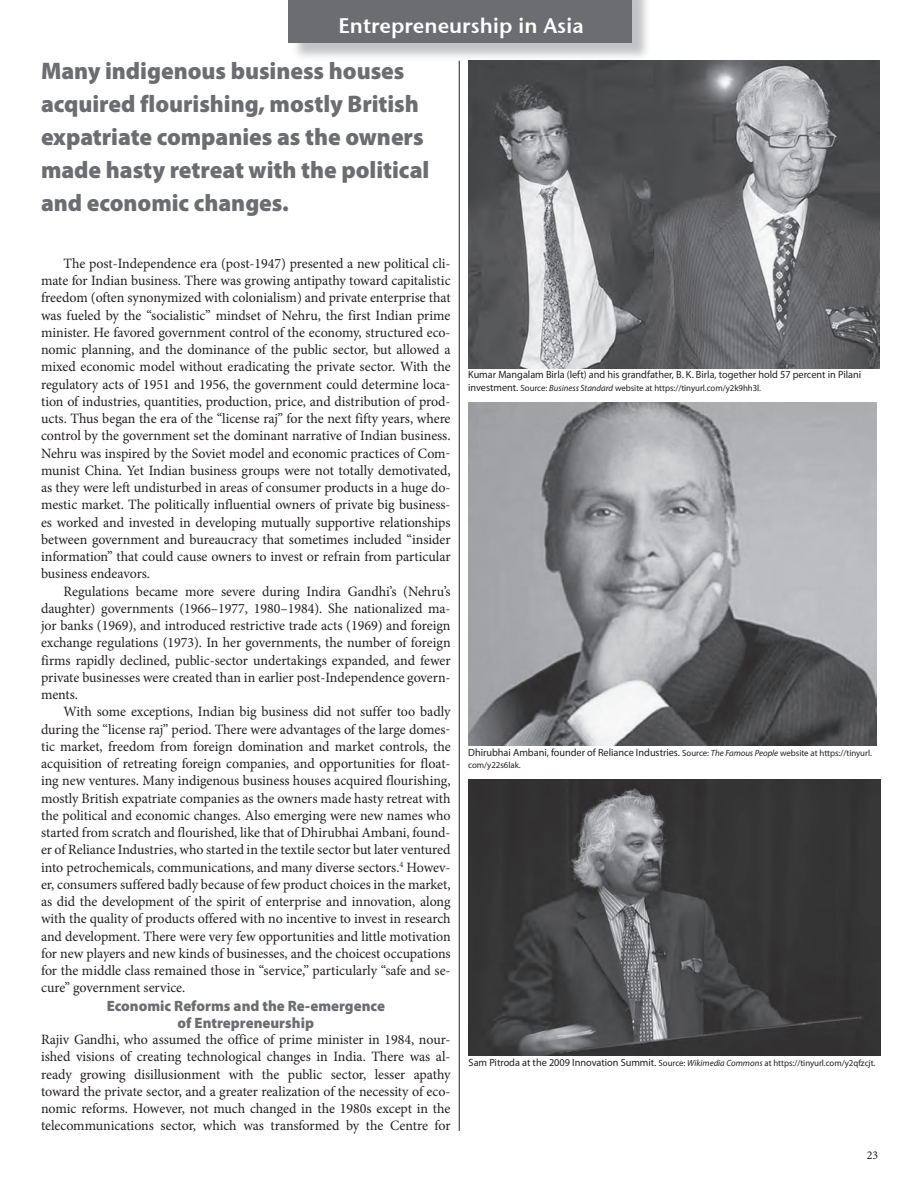
<style>
.page{position:relative;width:918px;height:1188px;background:#fff}
.page>*{position:absolute;margin:0;border:0;box-sizing:border-box;transform-origin:0 0}
.t1{font:900 24px/33px "Myriad Pro";color:#6c6d70}
.t2{font:21px "Stone Sans Sem ITCTT Semi";color:#fff}
.t3{font:900 15px/17.2px "Myriad Pro";color:#6c6d70;text-align:center}
.t4{font:14.25px/17.2px "Minion Pro";color:#231f20;text-align:justify}
.t5{font:12px "Minion Pro";color:#231f20}
.t6{font:10.5px "Myriad Pro";color:#231f20}
.t7{font:9px "Myriad Pro";color:#231f20}
.s1{font-size:10.5px}
.s2{font-style:italic}
.s3{font-size:9px}
.s4{font-style:italic;font-size:9px}
</style>
<div class="page">
<hr style="left:459px;top:61px;width:1px;height:1070px;background:#231f20">
<div style="left:291px;top:0;width:360px;height:61px;background:#808285;opacity:.48"></div>
<div style="left:289px;top:0;width:343px;height:43px;background:#6c6d70"></div>
<img style="left:469px;top:402px;width:408px;height:343px">
<img style="left:469px;top:61px;width:410px;height:307px">
<img style="left:469px;top:780px;width:411px;height:275px">
<h2 class="t2" style="left:339px;top:8px;width:247px">Entrepreneurship in Asia</h2>
<h1 class="t1" style="left:41px;top:53px;width:390px">Many indigenous business houses acquired flourishing, mostly British expatriate companies as the owners made hasty retreat with the political and economic changes.</h1>
<p class="t4" style="left:41px;top:255px;width:411px;text-indent:22px">The post-Independence era (post-1947) presented a new political cli&shy;mate for Indian business. There was growing antipathy toward capitalistic freedom (often synonymized with colonialism) and private enterprise that was fueled by the “socialistic” mindset of Nehru, the first Indian prime minister. He favored government control of the economy, structured eco&shy;nomic planning, and the dominance of the public sector, but allowed a mixed economic model without eradicating the private sector. With the regulatory acts of 1951 and 1956, the government could determine loca&shy;tion of industries, quantities, production, price, and distribution of prod&shy;ucts. Thus began the era of the “license raj” for the next fifty years, where control by the government set the dominant narrative of Indian business.<br>Nehru was inspired by the Soviet model and economic practices of Com&shy;munist China. Yet Indian business groups were not totally demotivated, as they were left undisturbed in areas of consumer products in a huge do&shy;mestic market. The politically influential owners of private big business&shy;es worked and invested in developing mutually supportive relationships between government and bureaucracy that sometimes included “insider information” that could cause owners to invest or refrain from particular business endeavors.</p>
<p class="t4" style="left:41px;top:582px;width:411px;text-indent:22px">Regulations became more severe during Indira Gandhi’s (Nehru’s daughter) governments (1966–1977, 1980–1984). She nationalized ma&shy;jor banks (1969), and introduced restrictive trade acts (1969) and foreign exchange regulations (1973). In her governments, the number of foreign firms rapidly declined, public-sector undertakings expanded, and fewer private businesses were created than in earlier post-Independence govern&shy;ments.</p>
<p class="t4" style="left:41px;top:703px;width:411px;text-indent:22px">With some exceptions, Indian big business did not suffer too badly during the “license raj” period. There were advantages of the large domes&shy;tic market, freedom from foreign domination and market controls, the acquisition of retreating foreign companies, and opportunities for float&shy;ing new ventures. Many indigenous business houses acquired flourishing, mostly British expatriate companies as the owners made hasty retreat with the political and economic changes. Also emerging were new names who started from scratch and flourished, like that of Dhirubhai Ambani, found&shy;er of Reliance Industries, who started in the textile sector but later ventured into petrochemicals, communications, and many diverse sectors.<sup>4</sup> Howev&shy;er, consumers suffered badly because of few product choices in the market, as did the development of the spirit of enterprise and innovation, along with the quality of products offered with no incentive to invest in research and development. There were very few opportunities and little motivation for new players and new kinds of businesses, and the choicest occupations for the middle class remained those in “service,” particularly “safe and se&shy;cure” government service.</p>
<p class="t3" style="left:107px;top:997px;width:280px">Economic Reforms and the Re-emergence of Entrepreneurship</p>
<p class="t4" style="left:41px;top:1031px;width:411px">Rajiv Gandhi, who assumed the office of prime minister in 1984, nour&shy;ished visions of creating technological changes in India. There was al&shy;ready growing disillusionment with the public sector, lesser apathy toward the private sector, and a greater realization of the necessity of eco&shy;nomic reforms. However, not much changed in the 1980s except in the telecommunications sector, which was transformed by the Centre for</p>
<p class="t6" style="left:468px;top:368px;width:395px">Kumar Mangalam Birla (left) and his grandfather, B. K. Birla, together hold 57 percent in Pilani</p>
<p class="t7" style="left:468px;top:382px;width:294px"><span class="s1">investment.</span> Source: <span class="s2">Business Standard</span> website at https://tinyurl.com/y2k9hh3l.</p>
<p class="t6" style="left:468px;top:746px;width:405px">Dhirubhai Ambani, founder of Reliance Industries. <span class="s3">Source:</span> <span class="s4">The Famous People</span> <span class="s3">website at https://tinyurl.</span></p>
<p class="t7" style="left:468px;top:760px;width:54px">com/y22s6lak.</p>
<p class="t7" style="left:469px;top:1057px;width:408px"><span class="s1">Sam Pitroda at the 2009 Innovation Summit.</span> Source: <span class="s2">Wikimedia Commons</span> at https://tinyurl.com/y2qfzcjt.</p>
<p class="t5" style="left:867px;top:1147px;width:13px">23</p>
</div>
